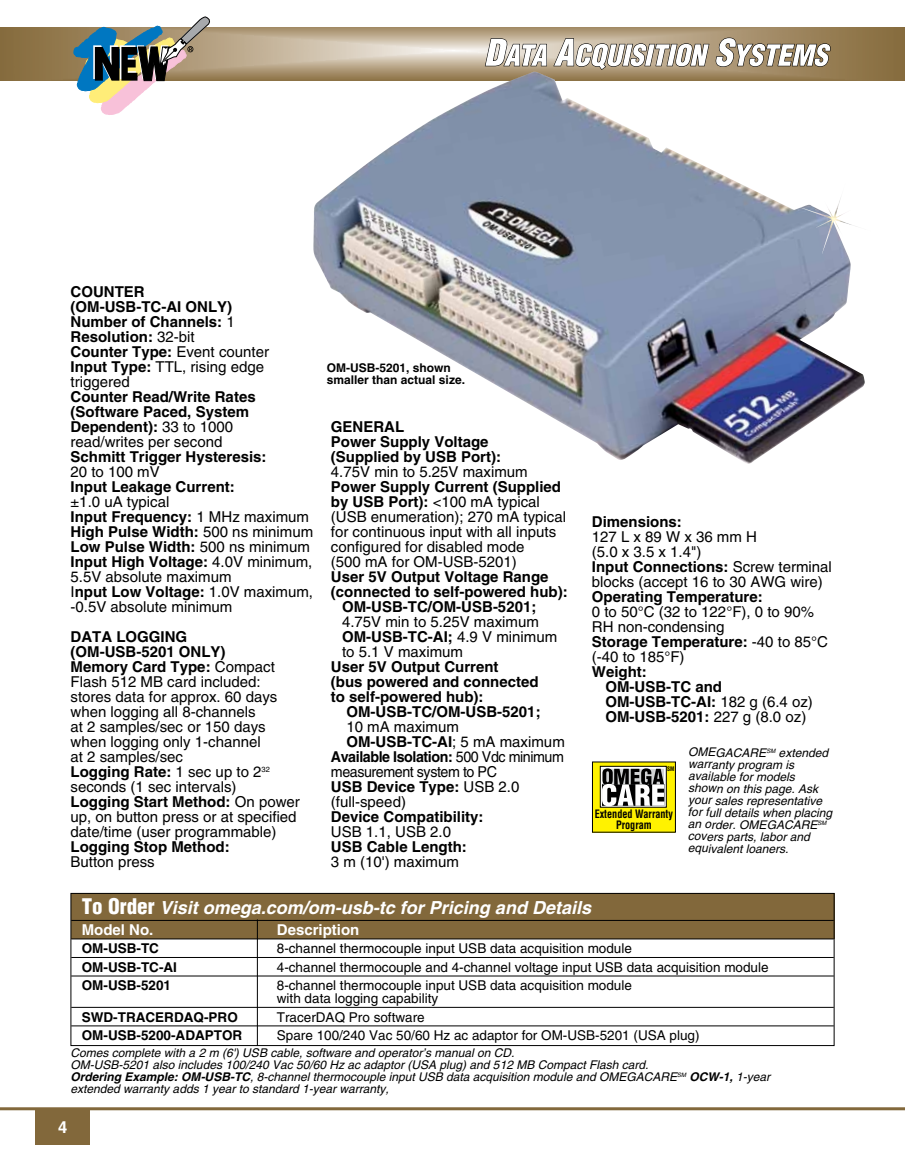
<style>
.page{position:relative;width:905px;height:1168px;background:#fff}
.page>*{position:absolute;margin:0;border:0;box-sizing:border-box;transform-origin:0 0}
.t1{font:italic 700 18px "Helvetica";color:#fff}
.t2{font:700 16.5px "Helvetica";color:#fff}
.t3{font:15px/15px "Helvetica";color:#000}
.t4{font:700 15px/15px "Helvetica";color:#000}
.t5{font:700 15px "Helvetica";letter-spacing:-.03em;color:#000;scale:.95 1}
.t6{font:15px "Helvetica";letter-spacing:-.03em;color:#000;scale:.95 1}
.t7{font:700 15px "Helvetica";color:#fff}
.t8{font:13.5px/12.9px "Helvetica";color:#000}
.t9{font:700 13.5px "Helvetica";color:#000}
.t10{font:italic 12px/12px "Helvetica";color:#000}
.t11{font:700 12px/12px "Helvetica";color:#000}
.t12{font:700 condensed 11.4px/10.2px "Helvetica";color:#000;text-align:center;scale:.9 1}
.t13{font:700 condensed 6.15px "Helvetica";color:#000;scale:.9 1}
.s1{font-weight:400}
.s2{font-weight:700}
.s3{font-weight:900;font-style:normal;font-stretch:condensed;font-size:21px}
</style>
<div class="page">
<img style="left:0;top:27px;width:904px;height:54px">
<svg style="left:73px;top:16px;width:137px;height:99px"></svg>
<hr style="left:0;top:1107px;width:904px;height:3px;background:#82683b">
<div style="left:36px;top:1108px;width:54px;height:36px;background:#82683b"></div>
<svg style="left:485px;top:38px;width:345px;height:32px"></svg>
<div style="left:71px;top:893px;width:763px;height:46px;background:#82683b"></div>
<hr style="left:71px;top:920px;width:762px;height:1px;background:#000">
<hr style="left:71px;top:938px;width:762px;height:1px;background:#000">
<hr style="left:71px;top:957px;width:762px;height:1px;background:#000">
<hr style="left:71px;top:975px;width:762px;height:1px;background:#000">
<hr style="left:71px;top:1007px;width:762px;height:1px;background:#000">
<hr style="left:71px;top:1025px;width:762px;height:1px;background:#000">
<div style="left:71px;top:893px;width:763px;height:153px;border:1px solid #000"></div>
<hr style="left:257px;top:919px;width:1px;height:127px;background:#000">
<div style="left:592px;top:762px;width:83px;height:70px;background:#fff200"></div>
<svg style="left:600px;top:766px;width:66px;height:41px"></svg>
<svg style="left:602px;top:768px;width:62px;height:38px;background:#7f7f7f"></svg>
<img style="left:313px;top:72px;width:551px;height:392px">
<img style="left:799px;top:183px;width:65px;height:71px">
<p class="t4" style="left:71px;top:284px;width:200px">COUNTER<br>(OM-USB-TC-AI Only)<br>Number of Channels: <span class="s1">1<br></span>Resolution: <span class="s1">32-bit<br></span>Counter Type: <span class="s1">Event counter<br></span>Input Type: <span class="s1">TTL, rising edge triggered</span></p>
<p class="t4" style="left:71px;top:389px;width:187px">Counter Read/Write Rates (Software Paced, System<br>Dependent): <span class="s1">33 to 1000 read/writes per second</span></p>
<p class="t4" style="left:71px;top:449px;width:197px">Schmitt Trigger Hysteresis:</p>
<p class="t3" style="left:71px;top:464px;width:91px">20 to 100 mV</p>
<p class="t4" style="left:71px;top:479px;width:166px">Input Leakage Current:</p>
<p class="t3" style="left:71px;top:494px;width:244px">±1.0 uA typical<br><span class="s2">Input Frequency:</span> 1 MHz maximum<br><span class="s2">High Pulse Width:</span> 500 ns minimum<br><span class="s2">Low Pulse Width:</span> 500 ns minimum<br><span class="s2">Input High Voltage:</span> 4.0V minimum,<br>5.5V absolute maximum<br>I<span class="s2">nput Low Voltage:</span> 1.0V maximum, -0.5V absolute minimum</p>
<p class="t4" style="left:71px;top:629px;width:22px">Data</p>
<p class="t11" style="left:327px;top:362px;width:140px">OM-USB-5201, shown smaller than actual size.</p>
<p class="t4" style="left:331px;top:419px;width:172px">GENERAL<br>Power Supply Voltage (Supplied by USB Port):</p>
<p class="t3" style="left:331px;top:464px;width:198px">4.75V min to 5.25V maximum</p>
<p class="t3" style="left:331px;top:479px;width:237px"><span class="s2">Power Supply Current (Supplied by USB Port):</span> &lt;100 mA typical (USB enumeration); 270 mA typical for continuous input with all inputs configured for disabled mode<br>(500 mA for OM-USB-5201)</p>
<p class="t4" style="left:331px;top:569px;width:219px">User 5V Output Voltage Range</p>
<p class="t4" style="left:331px;top:584px;width:238px">(connected to self-powered hub):</p>
<p class="t4" style="left:342px;top:599px;width:196px">OM-USB-TC/OM-USB-5201;</p>
<p class="t3" style="left:342px;top:614px;width:216px">4.75V min to 5.25V maximum<br><span class="s2">OM-USB-TC-AI;</span> 4.9 V minimum to 5.1 V maximum</p>
<p class="t4" style="left:331px;top:659px;width:209px">User 5V Output Current<br>(bus powered and connected to self-powered hub):</p>
<p class="t4" style="left:346px;top:704px;width:196px">OM-USB-TC/OM-USB-5201;</p>
<p class="t3" style="left:346px;top:719px;width:114px">10 mA maximum</p>
<p class="t4" style="left:346px;top:734px;width:220px">OM-USB-TC-AI<span class="s1">; 5 mA maximum</span></p>
<p class="t5" style="left:331px;top:748px;width:247px">Available Isolation: <span class="s1">500 Vdc minimum</span></p>
<p class="t6" style="left:331px;top:763px;width:176px">measurement system to PC</p>
<p class="t4" style="left:331px;top:779px;width:190px">USB Device Type: <span class="s1">USB 2.0</span></p>
<p class="t3" style="left:331px;top:794px;width:77px">(full-speed)</p>
<p class="t4" style="left:331px;top:809px;width:154px">Device Compatibility:</p>
<p class="t3" style="left:331px;top:824px;width:122px">USB 1.1, USB 2.0</p>
<p class="t4" style="left:331px;top:839px;width:137px">USB Cable Length:</p>
<p class="t3" style="left:331px;top:854px;width:129px">3 m (10') maximum</p>
<p class="t4" style="left:592px;top:514px;width:92px">Dimensions:</p>
<p class="t3" style="left:592px;top:529px;width:242px">127 L x 89 W x 36 mm H<br>(5.0 x 3.5 x 1.4")<br><span class="s2">Input Connections:</span> Screw terminal blocks (accept 16 to 30 AWG wire)</p>
<p class="t4" style="left:592px;top:589px;width:172px">Operating Temperature:</p>
<p class="t3" style="left:592px;top:604px;width:238px">0 to 50°C (32 to 122°F), 0 to 90%<br>RH non-condensing<br><span class="s2">Storage Temperature:</span> -40 to 85°C (-40 to 185°F)</p>
<p class="t4" style="left:605px;top:664px;width:209px;text-indent:-14px">Weight:<br>OM-USB-TC and<br>OM-USB-TC-AI: <span class="s1">182 g (6.4 oz)<br></span>OM-USB-5201: <span class="s1">227 g (8.0 oz)</span></p>
<p class="t3" style="left:71px;top:629px;width:231px;text-indent:46px"><span class="s2">Logging<br>(OM-USB-5201 Only)<br>Memory Card Type:</span> Compact<br>Flash 512 MB card included: stores data for approx. 60 days when logging all 8-channels<br>at 2 samples/sec or 150 days when logging only 1-channel<br>at 2 samples/sec<br><span class="s2">Logging Rate:</span> 1 sec up to 2<sup>32 </sup>seconds (1 sec intervals)<br><span class="s2">Logging Start Method:</span> On power up, on button press or at specified date/time (user programmable)</p>
<p class="t4" style="left:71px;top:839px;width:161px">Logging Stop Method:</p>
<p class="t3" style="left:71px;top:854px;width:86px">Button press</p>
<p class="t1" style="left:82px;top:897px;width:511px"><span class="s3">To Order</span> Visit omega.com/om-usb-tc for Pricing and Details</p>
<p class="t7" style="left:82px;top:920px;width:73px">Model No.</p>
<p class="t7" style="left:277px;top:920px;width:84px">Description</p>
<p class="t9" style="left:82px;top:940px;width:79px">OM-USB-TC</p>
<p class="t8" style="left:277px;top:942px;width:356px">8-channel thermocouple input USB data acquisition module</p>
<p class="t9" style="left:82px;top:959px;width:97px">OM-USB-TC-AI</p>
<p class="t8" style="left:277px;top:960px;width:493px">4-channel thermocouple and 4-channel voltage input USB data acquisition module</p>
<p class="t9" style="left:82px;top:977px;width:91px">OM-USB-5201</p>
<p class="t8" style="left:277px;top:979px;width:356px">8-channel thermocouple input USB data acquisition module with data logging capability</p>
<p class="t9" style="left:82px;top:1009px;width:157px">SWD-TRACERDAQ-PRO</p>
<p class="t8" style="left:277px;top:1010px;width:149px">TracerDAQ Pro software</p>
<p class="t9" style="left:82px;top:1027px;width:162px">OM-USB-5200-ADAPTOR</p>
<p class="t8" style="left:277px;top:1029px;width:424px">Spare 100/240 Vac 50/60 Hz ac adaptor for OM-USB-5201 (USA plug)</p>
<p class="t10" style="left:71px;top:1047px;width:701px">Comes complete with a 2 m (6') USB cable, software and operator’s manual on CD.<br>OM-USB-5201 also includes 100/240 Vac 50/60 Hz ac adaptor (USA plug) and 512 MB Compact Flash card.<br><span class="s2">Ordering Example: OM-USB-TC</span>, 8-channel thermocouple input USB data acquisition module and OMEGACARE<sup>SM</sup> <span class="s2">OCW-1,</span> 1-year extended warranty adds 1 year to standard 1-year warranty,</p>
<p class="t10" style="left:687px;top:746px;width:146px">OMEGACARE<sup>SM</sup> extended warranty program is available for models shown on this page. Ask your sales representative for full details when placing an order. OMEGACARE<sup>SM </sup>covers parts, labor and equivalent loaners.</p>
<p class="t13" style="left:667px;top:765px;width:10px">SM</p>
<p class="t12" style="left:594px;top:809px;width:88px">Extended Warranty<br>Program</p>
<p class="t2" style="left:58px;top:1117px;width:11px">4</p>
</div>
